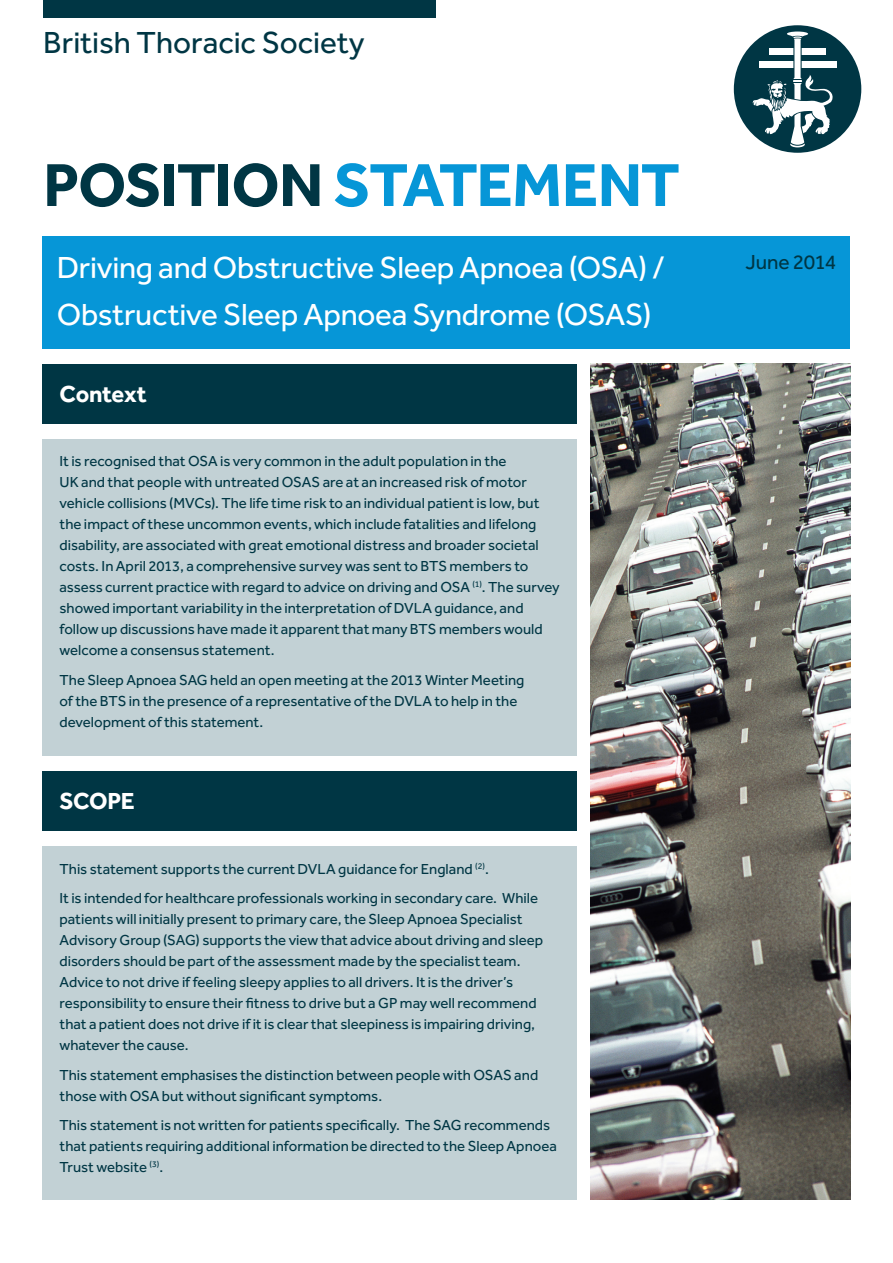
<style>
.page{position:relative;width:893px;height:1263px;background:#fff}
.page>*{position:absolute;margin:0;border:0;box-sizing:border-box;transform-origin:0 0}
.t1{font:700 62.55px "Effra";letter-spacing:-.025em;color:#0696d7}
.t2{font:31.5px/46.5px "Effra";letter-spacing:-.01em;color:#fff}
.t3{font:31.5px "Effra";color:#003644}
.t4{font:700 24px "Effra";letter-spacing:-.015em;color:#fff}
.t5{font:21px "Effra";letter-spacing:-.015em;color:#003644}
.t6{font:15px/21px "Effra";color:#003644}
.s1{color:#003644}
</style>
<div class="page">
<div style="left:734px;top:25px;width:127px;height:128px;background:#003644;border-radius:50%"></div>
<div style="left:759px;top:61px;width:77px;height:6px;background:#fff"></div>
<svg style="left:752px;top:32px;width:82px;height:115px"></svg>
<div style="left:43px;top:236px;width:807px;height:112px;background:#0696d7"></div>
<div style="left:43px;top:0;width:393px;height:17px;background:#003644"></div>
<div style="left:43px;top:439px;width:534px;height:317px;background:#c2d1d5"></div>
<div style="left:43px;top:846px;width:534px;height:353px;background:#c2d1d5"></div>
<div style="left:43px;top:364px;width:534px;height:59px;background:#003644"></div>
<div style="left:43px;top:771px;width:534px;height:60px;background:#003644"></div>
<img style="left:590px;top:364px;width:260px;height:835px">
<h2 class="t3" style="left:43px;top:24px;width:323px">British Thoracic Society</h2>
<h1 class="t1" style="left:43px;top:147px;width:638px"><span class="s1">POSITION</span> STATEMENT</h1>
<h2 class="t2" style="left:57px;top:244px;width:610px">Driving and Obstructive Sleep Apnoea (OSA) /<br>Obstructive Sleep Apnoea Syndrome (OSAS)</h2>
<h3 class="t5" style="left:745px;top:250px;width:92px">June 2014</h3>
<h3 class="t4" style="left:60px;top:379px;width:89px">Context</h3>
<p class="t6" style="left:60px;top:451px;width:502px">It is recognised that OSA is very common in the adult population in the<br>UK and that people with untreated OSAS are at an increased risk of motor vehicle collisions (MVCs). The life time risk to an individual patient is low, but the impact of these uncommon events, which include fatalities and lifelong disability, are associated with great emotional distress and broader societal costs. In April 2013, a comprehensive survey was sent to BTS members to assess current practice with regard to advice on driving and OSA <sup>(1)</sup>. The survey showed important variability in the interpretation of DVLA guidance, and follow up discussions have made it apparent that many BTS members would welcome a consensus statement.</p>
<p class="t6" style="left:60px;top:669px;width:466px">The Sleep Apnoea SAG held an open meeting at the 2013 Winter Meeting of the BTS in the presence of a representative of the DVLA to help in the development of this statement.</p>
<h3 class="t4" style="left:60px;top:786px;width:77px">SCOPE</h3>
<p class="t6" style="left:60px;top:854px;width:480px;line-height:29.5px">This statement supports the current DVLA guidance for England <sup>(2)</sup>.<br>It is intended for healthcare professionals working in secondary care. While</p>
<p class="t6" style="left:60px;top:908px;width:485px">patients will initially present to primary care, the Sleep Apnoea Specialist Advisory Group (SAG) supports the view that advice about driving and sleep disorders should be part of the assessment made by the specialist team.<br>Advice to not drive if feeling sleepy applies to all drivers. It is the driver’s responsibility to ensure their fitness to drive but a GP may well recommend that a patient does not drive if it is clear that sleepiness is impairing driving, whatever the cause.</p>
<p class="t6" style="left:60px;top:1064px;width:480px">This statement emphasises the distinction between people with OSAS and those with OSA but without significant symptoms.</p>
<p class="t6" style="left:60px;top:1114px;width:499px">This statement is not written for patients specifically. The SAG recommends that patients requiring additional information be directed to the Sleep Apnoea<br>Trust website <sup>(3)</sup>.</p>
</div>
